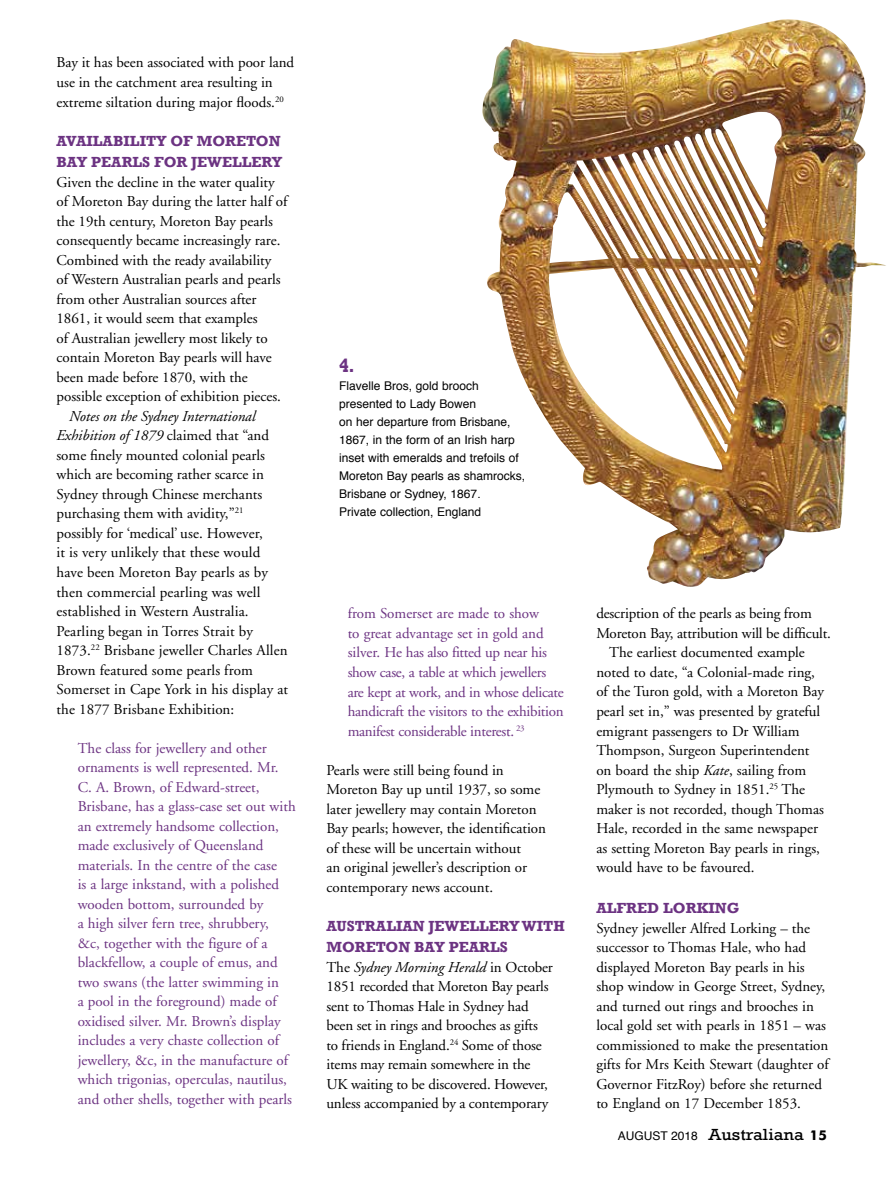
<style>
.page{position:relative;width:893px;height:1183px;background:#fff}
.page>*{position:absolute;margin:0;border:0;box-sizing:border-box;transform-origin:0 0}
.t1{font:700 19.5px "Rockwell";color:#6c3382;scale:.91 1}
.t2{font:16.5px "Rockwell";color:#000;scale:1.12 1}
.t3{font:15px/19.5px "Adobe Garamond";color:#000}
.t4{font:15px/19.5px "Adobe Garamond";color:#6c3382}
.t5{font:15px/19.5px "Adobe Garamond";letter-spacing:-.02em;color:#6c3382}
.t6{font:700 15px/21.6px "Rockwell";color:#6c3382}
.t7{font:12px/18px "Helvetica";color:#000}
.s1{font-style:italic}
.s2{font-family:"Helvetica";font-size:12px}
.s3{font-family:"Futura BT";font-weight:700;font-size:13.5px}
</style>
<div class="page">
<img style="left:482px;top:19px;width:404px;height:568px">
<p class="t3" style="left:56px;top:53px;width:239px">Bay it has been associated with poor land use in the catchment area resulting in extreme siltation during major floods.<sup>20</sup></p>
<p class="t6" style="left:56px;top:130px;width:227px">AVAILABILITY OF MORETON<br>BAY PEARLS FOR JEWELLERY</p>
<p class="t3" style="left:56px;top:172px;width:232px">Given the decline in the water quality of Moreton Bay during the latter half of the 19th century, Moreton Bay pearls consequently became increasingly rare.<br>Combined with the ready availability<br>of Western Australian pearls and pearls from other Australian sources after 1861, it would seem that examples<br>of Australian jewellery most likely to contain Moreton Bay pearls will have been made before 1870, with the possible exception of exhibition pieces.</p>
<p class="t3" style="left:56px;top:406px;width:233px;text-indent:13px"><span class="s1">Notes on the Sydney International Exhibition of 1879</span> claimed that “and some finely mounted colonial pearls which are becoming rather scarce in Sydney through Chinese merchants purchasing them with avidity,”<sup>21 </sup>possibly for ‘medical’ use. However,<br>it is very unlikely that these would have been Moreton Bay pearls as by then commercial pearling was well established in Western Australia.<br>Pearling began in Torres Strait by 1873.<sup>22</sup> Brisbane jeweller Charles Allen Brown featured some pearls from Somerset in Cape York in his display at the 1877 Brisbane Exhibition:</p>
<p class="t4" style="left:78px;top:738px;width:219px">The class for jewellery and other ornaments is well represented. Mr.<br>C. A. Brown, of Edward-street, Brisbane, has a glass-case set out with an extremely handsome collection, made exclusively of Queensland materials. In the centre of the case<br>is a large inkstand, with a polished wooden bottom, surrounded by<br>a high silver fern tree, shrubbery,<br>&amp;c, together with the figure of a blackfellow, a couple of emus, and two swans (the latter swimming in<br>a pool in the foreground) made of oxidised silver. Mr. Brown’s display includes a very chaste collection of jewellery, &amp;c, in the manufacture of which trigonias, operculas, nautilus, and other shells, together with pearls</p>
<h1 class="t1" style="left:339px;top:353px;width:19px">4.</h1>
<p class="t7" style="left:339px;top:377px;width:188px">Flavelle Bros, gold brooch presented to Lady Bowen<br>on her departure from Brisbane,<br>1867, in the form of an Irish harp inset with emeralds and trefoils of<br>Moreton Bay pearls as shamrocks,<br>Brisbane or Sydney, 1867.<br>Private collection, England</p>
<p class="t5" style="left:348px;top:604px;width:218px">from Somerset are made to show<br>to great advantage set in gold and silver. He has also fitted up near his show case, a table at which jewellers are kept at work, and in whose delicate handicraft the visitors to the exhibition manifest considerable interest. <sup>23</sup></p>
<p class="t3" style="left:326px;top:760px;width:221px">Pearls were still being found in Moreton Bay up until 1937, so some later jewellery may contain Moreton Bay pearls; however, the identification of these will be uncertain without<br>an original jeweller’s description or contemporary news account.</p>
<p class="t6" style="left:326px;top:914px;width:240px">AUSTRALIAN JEWELLERY WITH<br>MORETON BAY PEARLS</p>
<p class="t3" style="left:326px;top:957px;width:228px">The <span class="s1">Sydney Morning Herald</span> in October 1851 recorded that Moreton Bay pearls sent to Thomas Hale in Sydney had been set in rings and brooches as gifts to friends in England.<sup>24</sup> Some of those items may remain somewhere in the UK waiting to be discovered. However, unless accompanied by a contemporary</p>
<p class="t3" style="left:596px;top:604px;width:217px">description of the pearls as being from</p>
<p class="t3" style="left:596px;top:623px;width:236px">Moreton Bay, attribution will be difficult.</p>
<p class="t3" style="left:609px;top:643px;width:197px">The earliest documented example</p>
<p class="t3" style="left:596px;top:662px;width:220px">noted to date, “a Colonial-made ring,</p>
<p class="t3" style="left:596px;top:682px;width:229px">of the Turon gold, with a Moreton Bay</p>
<p class="t3" style="left:596px;top:701px;width:225px">pearl set in,” was presented by grateful</p>
<p class="t3" style="left:596px;top:721px;width:205px">emigrant passengers to Dr William</p>
<p class="t3" style="left:596px;top:740px;width:215px">Thompson, Surgeon Superintendent</p>
<p class="t3" style="left:596px;top:760px;width:211px">on board the ship <span class="s1">Kate</span>, sailing from</p>
<p class="t3" style="left:596px;top:779px;width:210px">Plymouth to Sydney in 1851.<sup>25</sup> The</p>
<p class="t3" style="left:596px;top:799px;width:229px">maker is not recorded, though Thomas</p>
<p class="t3" style="left:596px;top:818px;width:223px">Hale, recorded in the same newspaper</p>
<p class="t3" style="left:596px;top:838px;width:225px">as setting Moreton Bay pearls in rings,</p>
<p class="t3" style="left:596px;top:857px;width:160px">would have to be favoured.</p>
<p class="t6" style="left:596px;top:897px;width:145px">ALFRED LORKING</p>
<p class="t3" style="left:596px;top:918px;width:234px">Sydney jeweller Alfred Lorking – the successor to Thomas Hale, who had displayed Moreton Bay pearls in his shop window in George Street, Sydney, and turned out rings and brooches in local gold set with pearls in 1851 – was commissioned to make the presentation gifts for Mrs Keith Stewart (daughter of Governor FitzRoy) before she returned to England on 17 December 1853.</p>
<p class="t2" style="left:618px;top:1124px;width:188px"><span class="s2">AUGUST 2018</span> Australiana <span class="s3">15</span></p>
</div>
